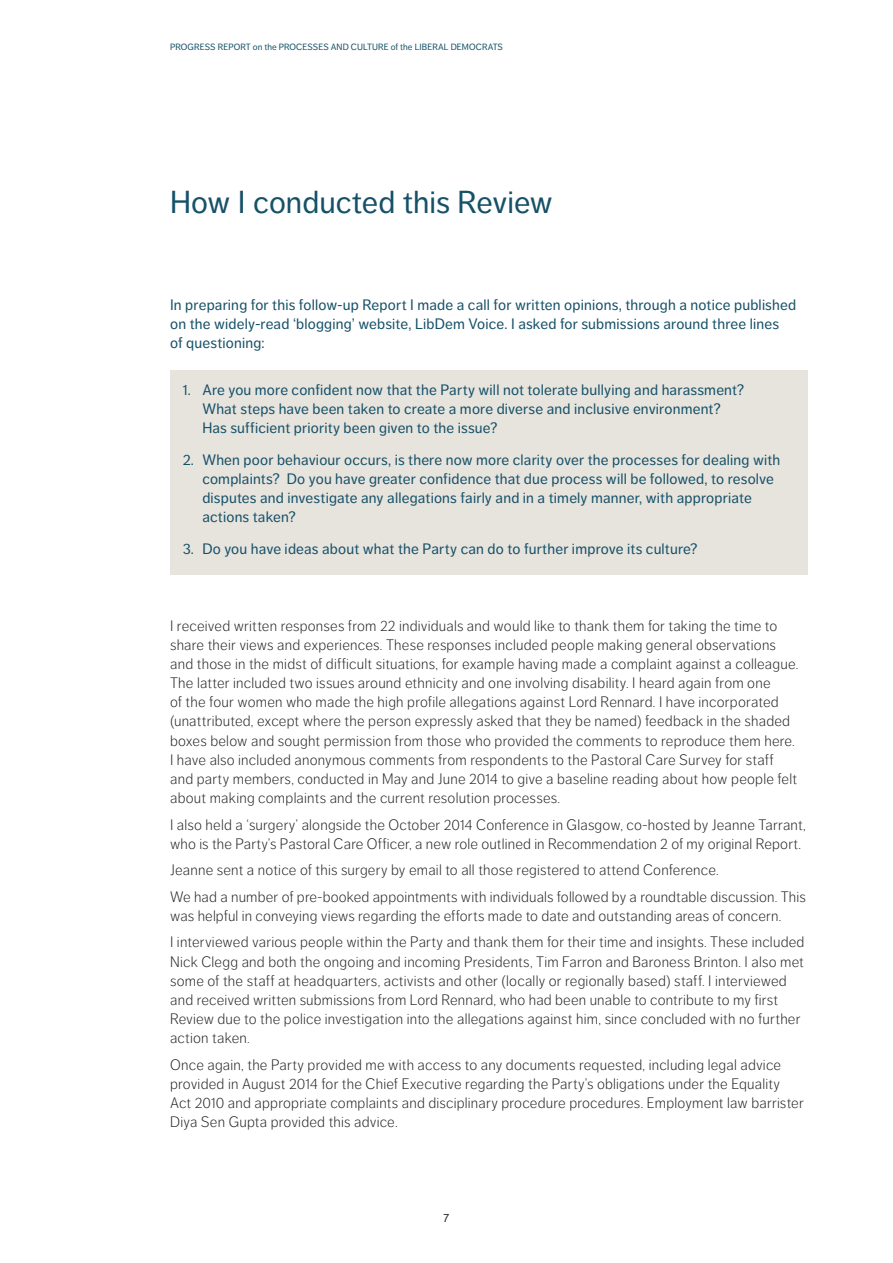
<style>
.page{position:relative;width:893px;height:1263px;background:#fff}
.page>*{position:absolute;margin:0;border:0;box-sizing:border-box;transform-origin:0 0}
.t1{font:31.5px "Dagny Pro";color:#165168}
.t2{font:300 15px/19px "Dagny Pro";letter-spacing:.015em;color:#231f20}
.t3{font:15px/19.2px "Dagny Pro";letter-spacing:.01em;color:#165168}
.t4{font:12px "Dagny Pro";color:#231f20}
.t5{font:9px "Dagny Pro";letter-spacing:.01em;color:#165168}
</style>
<div class="page">
<div style="left:170px;top:370px;width:638px;height:204px;background:#e7e4de"></div>
<p class="t5" style="left:170px;top:42px;width:334px">Progress Report on the Processes and Culture of the Liberal Democrats</p>
<h1 class="t1" style="left:170px;top:184px;width:384px">How I conducted this Review</h1>
<p class="t3" style="left:170px;top:295px;width:628px">I n preparing for this follow-up Report I made a call for written opinions, through a notice published on the widely-read ‘blogging’ website, LibDem Voice. I asked for submissions around three lines<br>of questioning:</p>
<p class="t3" style="left:202px;top:380px;width:543px;text-indent:-20px">1. Are you more confident now that the Party will not tolerate bullying and harassment?<br>What steps have been taken to create a more diverse and inclusive environment?<br>Has sufficient priority been given to the issue?</p>
<p class="t3" style="left:202px;top:450px;width:580px;text-indent:-20px">2. When poor behaviour occurs, is there now more clarity over the processes for dealing with complaints? Do you have greater confidence that due process will be followed, to resolve disputes and investigate any allegations fairly and in a timely manner, with appropriate actions taken?</p>
<p class="t3" style="left:183px;top:540px;width:516px">3. Do you have ideas about what the Party can do to further improve its culture?</p>
<p class="t2" style="left:170px;top:616px;width:630px">I received written responses from 22 individuals and would like to thank them for taking the time to share their views and experiences. These responses included people making general observations and those in the midst of difficult situations, for example having made a complaint against a colleague.<br>The latter included two issues around ethnicity and one involving disability. I heard again from one<br>of the four women who made the high profile allegations against Lord Rennard. I have incorporated (unattributed, except where the person expressly asked that they be named) feedback in the shaded boxes below and sought permission from those who provided the comments to reproduce them here.<br>I have also included anonymous comments from respondents to the Pastoral Care Survey for staff and party members, conducted in May and June 2014 to give a baseline reading about how people felt about making complaints and the current resolution processes.</p>
<p class="t2" style="left:170px;top:815px;width:637px">I also held a ‘surgery’ alongside the October 2014 Conference in Glasgow, co-hosted by Jeanne Tarrant, who is the Party’s Pastoral Care Officer, a new role outlined in Recommendation 2 of my original Report.</p>
<p class="t2" style="left:170px;top:857px;width:637px;line-height:26.5px">Jeanne sent a notice of this surgery by email to all those registered to attend Conference.<br>We had a number of pre-booked appointments with individuals followed by a roundtable discussion. This</p>
<p class="t2" style="left:170px;top:902px;width:636px;line-height:26.5px">was helpful in conveying views regarding the efforts made to date and outstanding areas of concern.<br>I interviewed various people within the Party and thank them for their time and insights. These included</p>
<p class="t2" style="left:170px;top:952px;width:635px">Nick Clegg and both the ongoing and incoming Presidents, Tim Farron and Baroness Brinton. I also met some of the staff at headquarters, activists and other (locally or regionally based) staff. I interviewed and received written submissions from Lord Rennard, who had been unable to contribute to my first Review due to the police investigation into the allegations against him, since concluded with no further action taken.</p>
<p class="t2" style="left:170px;top:1055px;width:635px">Once again, the Party provided me with access to any documents requested, including legal advice provided in August 2014 for the Chief Executive regarding the Party’s obligations under the Equality Act 2010 and appropriate complaints and disciplinary procedure procedures. Employment law barrister Diya Sen Gupta provided this advice.</p>
<p class="t4" style="left:444px;top:1211px;width:7px">7</p>
</div>
